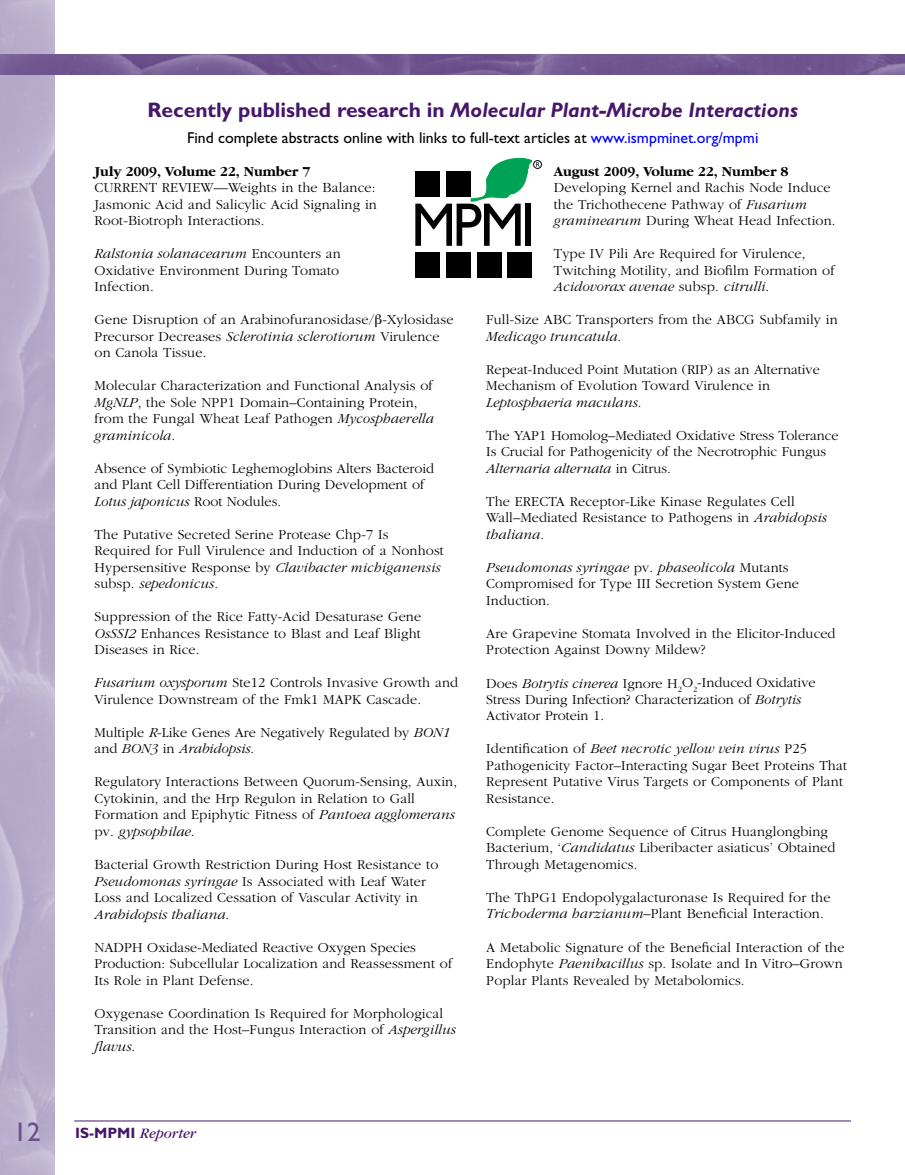
<style>
.page{position:relative;width:905px;height:1175px;background:#fff}
.page>*{position:absolute;margin:0;border:0;box-sizing:border-box;transform-origin:0 0}
.t1{font:27px "Gill Sans";color:#6b4f8b}
.t2{font:italic 700 21px "Gill Sans";color:#46166b}
.t3{font:15.75px "Gill Sans";color:#000}
.t4{font:italic 15px "Garamond";color:#46166b}
.t5{font:300 14.25px/16.5px "Garamond";letter-spacing:.01em;color:#000}
.t6{font:700 14.25px "Garamond";color:#000}
.s1{font-style:normal}
.s2{color:#00f}
.s3{font-style:italic}
.s4{font-family:"Gill Sans";font-weight:700;font-style:normal}
</style>
<div class="page">
<img style="left:0;top:0;width:54px;height:1174px">
<img style="left:0;top:54px;width:904px;height:20px">
<hr style="left:74px;top:1120px;width:776px;height:1px;background:#46166b">
<div style="left:533px;top:160px;width:8px;height:9px;border:1px solid #000;border-radius:50%"></div>
<svg style="left:415px;top:157px;width:124px;height:89px"></svg>
<div style="left:415px;top:252px;width:25px;height:25px;background:#000"></div>
<div style="left:446px;top:252px;width:24px;height:25px;background:#000"></div>
<div style="left:477px;top:252px;width:24px;height:25px;background:#000"></div>
<div style="left:507px;top:252px;width:25px;height:25px;background:#000"></div>
<div style="left:415px;top:171px;width:25px;height:25px;background:#000"></div>
<div style="left:446px;top:171px;width:24px;height:25px;background:#000"></div>
<h2 class="t2" style="left:147px;top:98px;width:652px"><span class="s1">Recently published research in</span> Molecular Plant-Microbe Interactions</h2>
<p class="t3" style="left:187px;top:129px;width:573px">Find complete abstracts online with links to full-text articles at <span class="s2">www.ismpminet.org/mpmi</span></p>
<p class="t6" style="left:94px;top:164px;width:217px">July 2009, Volume 22, Number 7</p>
<p class="t5" style="left:94px;top:180px;width:284px;text-align:justify">CURRENT REVIEW—Weights in the Balance:<br>Jasmonic Acid and Salicylic Acid Signaling in Root-Biotroph Interactions.</p>
<p class="t5" style="left:94px;top:246px;width:248px;text-align:justify"><span class="s3">Ralstonia solanacearum</span> Encounters an Oxidative Environment During Tomato Infection.</p>
<p class="t5" style="left:94px;top:312px;width:360px">Gene Disruption of an Arabinofuranosidase/ -Xylosidase<br>Precursor Decreases <span class="s3">Sclerotinia sclerotiorum</span> Virulence on Canola Tissue.</p>
<p class="t5" style="left:94px;top:378px;width:341px">Molecular Characterization and Functional Analysis of <span class="s3">MgNLP</span>, the Sole NPP1 Domain–Containing Protein, from the Fungal Wheat Leaf Pathogen <span class="s3">Mycosphaerella graminicola</span>.</p>
<p class="t5" style="left:94px;top:460px;width:341px">Absence of Symbiotic Leghemoglobins Alters Bacteroid and Plant Cell Differentiation During Development of<br><span class="s3">Lotus japonicus</span> Root Nodules.</p>
<p class="t5" style="left:94px;top:526px;width:351px">The Putative Secreted Serine Protease Chp-7 Is Required for Full Virulence and Induction of a Nonhost Hypersensitive Response by <span class="s3">Clavibacter michiganensis </span>subsp. <span class="s3">sepedonicus</span>.</p>
<p class="t5" style="left:94px;top:609px;width:328px;text-align:justify">Suppression of the Rice Fatty-Acid Desaturase Gene <span class="s3">OsSSI2</span> Enhances Resistance to Blast and Leaf Blight Diseases in Rice.</p>
<p class="t5" style="left:94px;top:675px;width:365px"><span class="s3">Fusarium oxysporum</span> Ste12 Controls Invasive Growth and<br>Virulence Downstream of the Fmk1 MAPK Cascade.</p>
<p class="t5" style="left:94px;top:724px;width:357px">Multiple <span class="s3">R</span>-Like Genes Are Negatively Regulated by <span class="s3">BON1 </span>and <span class="s3">BON3</span> in <span class="s3">Arabidopsis</span>.</p>
<p class="t5" style="left:94px;top:774px;width:364px">Regulatory Interactions Between Quorum-Sensing, Auxin, Cytokinin, and the Hrp Regulon in Relation to Gall Formation and Epiphytic Fitness of <span class="s3">Pantoea agglomerans </span>pv. <span class="s3">gypsophilae</span>.</p>
<p class="t5" style="left:94px;top:856px;width:345px">Bacterial Growth Restriction During Host Resistance to <span class="s3">Pseudomonas syringae</span> Is Associated with Leaf Water Loss and Localized Cessation of Vascular Activity in <span class="s3">Arabidopsis thaliana</span>.</p>
<p class="t5" style="left:94px;top:939px;width:359px">NADPH Oxidase-Mediated Reactive Oxygen Species<br>Production: Subcellular Localization and Reassessment of<br>Its Role in Plant Defense.</p>
<p class="t5" style="left:94px;top:1005px;width:363px">Oxygenase Coordination Is Required for Morphological<br>Transition and the Host–Fungus Interaction of <span class="s3">Aspergillus flavus</span>.</p>
<p class="t6" style="left:554px;top:164px;width:236px">August 2009, Volume 22, Number 8</p>
<p class="t5" style="left:554px;top:180px;width:283px">Developing Kernel and Rachis Node Induce the Trichothecene Pathway of <span class="s3">Fusarium graminearum</span> During Wheat Head Infection.</p>
<p class="t5" style="left:554px;top:246px;width:282px">Type IV Pili Are Required for Virulence,<br>Twitching Motility, and Biofilm Formation of<br><span class="s3">Acidovorax avenae</span> subsp. <span class="s3">citrulli</span>.</p>
<p class="t5" style="left:486px;top:312px;width:353px">Full-Size ABC Transporters from the ABCG Subfamily in<br><span class="s3">Medicago truncatula</span>.</p>
<p class="t5" style="left:486px;top:361px;width:335px">Repeat-Induced Point Mutation (RIP) as an Alternative<br>Mechanism of Evolution Toward Virulence in<br><span class="s3">Leptosphaeria maculans</span>.</p>
<p class="t5" style="left:486px;top:427px;width:354px">The YAP1 Homolog–Mediated Oxidative Stress Tolerance<br>Is Crucial for Pathogenicity of the Necrotrophic Fungus<br><span class="s3">Alternaria alternata</span> in Citrus.</p>
<p class="t5" style="left:486px;top:493px;width:342px">The ERECTA Receptor-Like Kinase Regulates Cell<br>Wall–Mediated Resistance to Pathogens in <span class="s3">Arabidopsis thaliana</span>.</p>
<p class="t5" style="left:486px;top:559px;width:314px"><span class="s3">Pseudomonas syringae</span> pv. <span class="s3">phaseolicola</span> Mutants<br>Compromised for Type III Secretion System Gene<br>Induction.</p>
<p class="t5" style="left:486px;top:625px;width:351px">Are Grapevine Stomata Involved in the Elicitor-Induced<br>Protection Against Downy Mildew?</p>
<p class="t5" style="left:486px;top:675px;width:331px">Does <span class="s3">Botrytis cinerea</span> Ignore H<sub>2</sub>O<sub>2</sub>-Induced Oxidative<br>Stress During Infection? Characterization of <span class="s3">Botrytis<br></span>Activator Protein 1.</p>
<p class="t5" style="left:486px;top:741px;width:362px">Identification of <span class="s3">Beet necrotic yellow vein virus</span> P25<br>Pathogenicity Factor–Interacting Sugar Beet Proteins That Represent Putative Virus Targets or Components of Plant Resistance.</p>
<p class="t5" style="left:486px;top:823px;width:350px">Complete Genome Sequence of Citrus Huanglongbing<br>Bacterium, ‘<span class="s3">Candidatus</span> Liberibacter asiaticus’ Obtained<br>Through Metagenomics.</p>
<p class="t5" style="left:486px;top:889px;width:346px">The ThPG1 Endopolygalacturonase Is Required for the<br><span class="s3">Trichoderma harzianum</span>–Plant Beneficial Interaction.</p>
<p class="t5" style="left:486px;top:939px;width:360px;text-align:justify">A Metabolic Signature of the Beneficial Interaction of the Endophyte <span class="s3">Paenibacillus</span> sp. Isolate and In Vitro–Grown Poplar Plants Revealed by Metabolomics.</p>
<h1 class="t1" style="left:14px;top:1116px;width:28px">12</h1>
<p class="t4" style="left:75px;top:1125px;width:123px"><span class="s4">IS-MPMI</span> Reporter</p>
</div>
